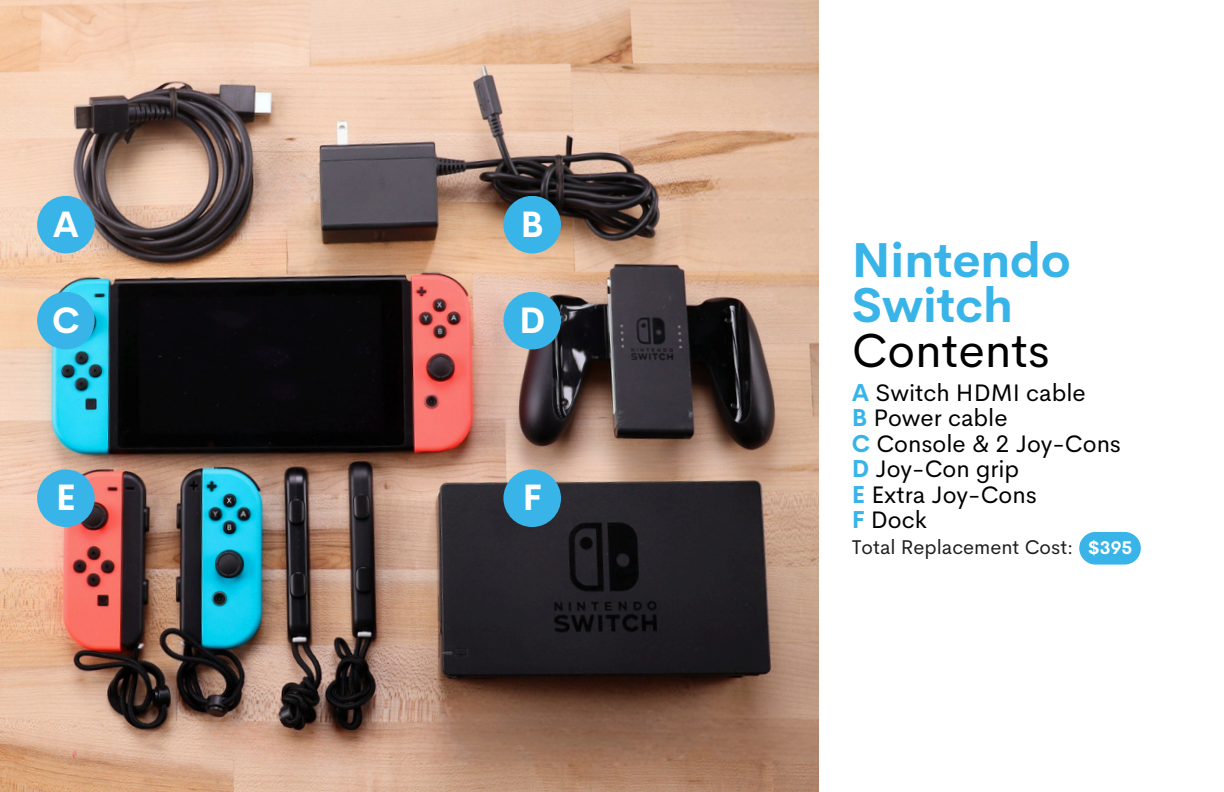
<style>
.page{position:relative;width:1224px;height:792px;background:#fff}
.page>*{position:absolute;margin:0;border:0;box-sizing:border-box;transform-origin:0 0}
.t1{font:700 48px/45px "Cerebri Sans";color:#38b4e9}
.t2{font:700 36px "Cerebri Sans";color:#fff}
.t3{font:24px/25.6px "Cerebri Sans";color:#000}
.t4{font:20px "Cerebri Sans";color:#202020}
.t5{font:700 18px "Cerebri Sans";color:#fff}
.s1{font-weight:400;color:#000}
.s2{font-weight:700;color:#38b4e9}
</style>
<div class="page">
<img style="left:0;top:0;width:819px;height:792px">
<div style="left:37px;top:196px;width:58px;height:57px;background:#38b4e9;border-radius:50%"></div>
<div style="left:503px;top:196px;width:58px;height:57px;background:#38b4e9;border-radius:50%"></div>
<div style="left:37px;top:292px;width:58px;height:57px;background:#38b4e9;border-radius:50%"></div>
<div style="left:503px;top:292px;width:58px;height:57px;background:#38b4e9;border-radius:50%"></div>
<div style="left:37px;top:469px;width:58px;height:58px;background:#38b4e9;border-radius:50%"></div>
<svg style="left:1079px;top:532px;width:62px;height:33px;background:#52bdeb"></svg>
<div style="left:503px;top:469px;width:58px;height:58px;background:#38b4e9;border-radius:50%"></div>
<p class="t2" style="left:53px;top:201px;width:28px">A</p>
<p class="t2" style="left:521px;top:201px;width:25px">B</p>
<p class="t2" style="left:52px;top:297px;width:29px">C</p>
<p class="t2" style="left:519px;top:297px;width:28px">D</p>
<p class="t2" style="left:56px;top:474px;width:22px">E</p>
<h2 class="t2" style="left:522px;top:474px;width:21px">F</h2>
<p class="t1" style="left:852px;top:238px;width:220px">Nintendo<br>Switch<br><span class="s1">Contents</span></p>
<h1 class="t3" style="left:852px;top:379px;width:271px"><span class="s2">A</span> Switch HDMI cable<br><span class="s2">B</span> Power cable<br><span class="s2">C</span> Console &amp; 2 Joy-Cons<br><span class="s2">D</span> Joy-Con grip<br><span class="s2">E</span> Extra Joy-Cons<br><span class="s2">F</span> Dock</h1>
<p class="t4" style="left:852px;top:534px;width:276px">Total Replacement Cost: $170</p>
<h3 class="t5" style="left:1088px;top:536px;width:46px">$395</h3>
</div>
